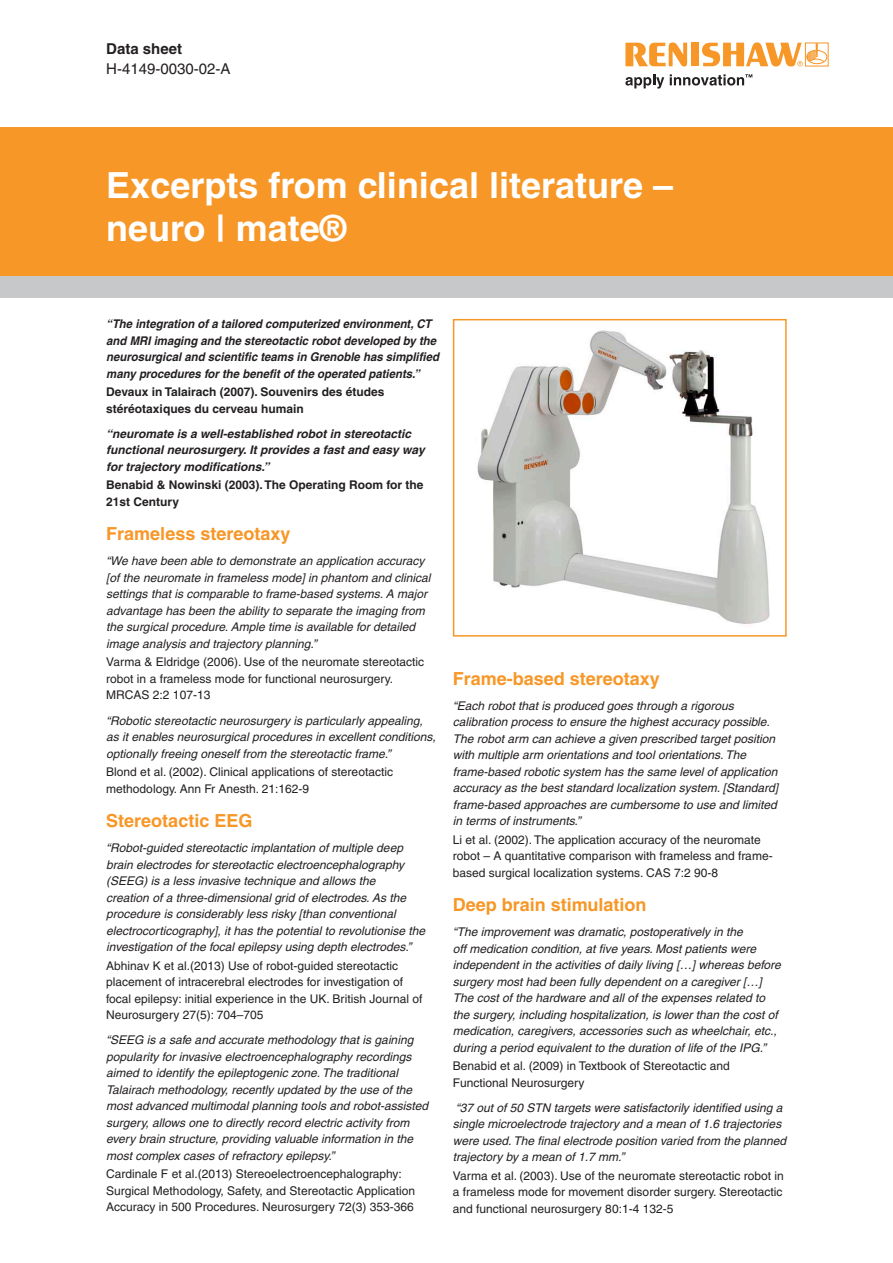
<style>
.page{position:relative;width:893px;height:1263px;background:#fff}
.page>*{position:absolute;margin:0;border:0;box-sizing:border-box;transform-origin:0 0}
.Headline{font:700 36px/42.8px "Helvetica";color:#fff}
.Heading_12pt_Orange{font:700 18px "Helvetica";color:#f79727}
.Heading_10pt{font:15px "Helvetica";color:#231f20}
.Heading_10pt-2{font:700 15px "Helvetica";color:#231f20}
.Body_Text_8pt{font:italic 12px/16.5px "Helvetica";color:#231f20}
.Body_Text_8pt-2{font:12px/16.5px "Helvetica";color:#231f20}
.Body_Text_8pt-3{font:italic 700 12px/16.5px "Helvetica";color:#231f20;scale:.95 1}
.Body_Text_8pt-4{font:700 12px/16.5px "Helvetica";color:#231f20}
.Body_Text_8pt-5{font:italic 700 12px/16.5px "Helvetica";color:#231f20}
</style>
<div class="page">
<svg style="left:626px;top:43px;width:61px;height:24px"></svg>
<div style="left:691px;top:43px;width:8px;height:23px;background:#f79727"></div>
<svg style="left:626px;top:74px;width:38px;height:15px"></svg>
<div style="left:806px;top:50px;width:21px;height:14px;border:1px solid #f79727;border-radius:50%"></div>
<svg style="left:702px;top:43px;width:122px;height:24px"></svg>
<svg style="left:670px;top:74px;width:82px;height:12px"></svg>
<div style="left:453px;top:319px;width:334px;height:318px;border:2px solid #f79727"></div>
<div style="left:0;top:128px;width:893px;height:148px;background:#f79727"></div>
<div style="left:0;top:276px;width:893px;height:22px;background:#c7c8ca"></div>
<img style="left:477px;top:330px;width:293px;height:294px">
<p class="Heading_10pt-2" style="left:106px;top:40px;width:77px">Data sheet</p>
<p class="Heading_10pt" style="left:106px;top:60px;width:126px">H-4149-0030-02-A</p>
<p class="Headline" style="left:106px;top:163px;width:568px">Excerpts from clinical literature – neuro | mate®</p>
<p class="Body_Text_8pt-3" style="left:106px;top:316px;width:352px">“The integration of a tailored computerized environment, CT and MRI imaging and the stereotactic robot developed by the neurosurgical and scientific teams in Grenoble has simplified many procedures for the benefit of the operated patients.”</p>
<p class="Body_Text_8pt-4" style="left:106px;top:384px;width:280px">Devaux in Talairach (2007). Souvenirs des études stéréotaxiques du cerveau humain</p>
<p class="Body_Text_8pt-5" style="left:106px;top:425px;width:320px">“neuromate is a well-established robot in stereotactic functional neurosurgery. It provides a fast and easy way for trajectory modifications.”</p>
<p class="Body_Text_8pt-4" style="left:106px;top:477px;width:319px">Benabid &amp; Nowinski (2003). The Operating Room for the<br>21st Century</p>
<p class="Heading_12pt_Orange" style="left:106px;top:523px;width:186px">Frameless stereotaxy</p>
<p class="Body_Text_8pt" style="left:106px;top:553px;width:326px">“We have been able to demonstrate an application accuracy [of the neuromate in frameless mode] in phantom and clinical settings that is comparable to frame-based systems. A major advantage has been the ability to separate the imaging from the surgical procedure. Ample time is available for detailed image analysis and trajectory planning.”</p>
<p class="Body_Text_8pt-2" style="left:106px;top:654px;width:319px">Varma &amp; Eldridge (2006). Use of the neuromate stereotactic robot in a frameless mode for functional neurosurgery.<br>MRCAS 2:2 107-13</p>
<p class="Body_Text_8pt" style="left:106px;top:712px;width:331px">“Robotic stereotactic neurosurgery is particularly appealing, as it enables neurosurgical procedures in excellent conditions, optionally freeing oneself from the stereotactic frame.”</p>
<p class="Body_Text_8pt-2" style="left:106px;top:764px;width:288px">Blond et al. (2002). Clinical applications of stereotactic methodology. Ann Fr Anesth. 21:162-9</p>
<p class="Heading_12pt_Orange" style="left:106px;top:810px;width:148px">Stereotactic EEG</p>
<p class="Body_Text_8pt" style="left:106px;top:839px;width:320px">“Robot-guided stereotactic implantation of multiple deep brain electrodes for stereotactic electroencephalography (SEEG) is a less invasive technique and allows the<br>creation of a three-dimensional grid of electrodes. As the procedure is considerably less risky [than conventional electrocorticography], it has the potential to revolutionise the investigation of the focal epilepsy using depth electrodes.”</p>
<p class="Body_Text_8pt-2" style="left:106px;top:957px;width:318px">Abhinav K et al.(2013) Use of robot-guided stereotactic placement of intracerebral electrodes for investigation of focal epilepsy: initial experience in the UK. British Journal of Neurosurgery 27(5): 704–705</p>
<p class="Body_Text_8pt" style="left:106px;top:1032px;width:323px">“SEEG is a safe and accurate methodology that is gaining popularity for invasive electroencephalography recordings aimed to identify the epileptogenic zone. The traditional Talairach methodology, recently updated by the use of the most advanced multimodal planning tools and robot-assisted surgery, allows one to directly record electric activity from every brain structure, providing valuable information in the most complex cases of refractory epilepsy.”</p>
<p class="Body_Text_8pt-2" style="left:106px;top:1166px;width:310px">Cardinale F et al.(2013) Stereoelectroencephalography:<br>Surgical Methodology, Safety, and Stereotactic Application<br>Accuracy in 500 Procedures. Neurosurgery 72(3) 353-366</p>
<p class="Heading_12pt_Orange" style="left:453px;top:667px;width:209px">Frame-based stereotaxy</p>
<p class="Body_Text_8pt" style="left:453px;top:697px;width:327px">“Each robot that is produced goes through a rigorous calibration process to ensure the highest accuracy possible.<br>The robot arm can achieve a given prescribed target position with multiple arm orientations and tool orientations. The frame-based robotic system has the same level of application accuracy as the best standard localization system. [Standard] frame-based approaches are cumbersome to use and limited in terms of instruments.”</p>
<p class="Body_Text_8pt-2" style="left:453px;top:831px;width:321px">Li et al. (2002). The application accuracy of the neuromate robot – A quantitative comparison with frameless and frame&shy;based surgical localization systems. CAS 7:2 90-8</p>
<p class="Heading_12pt_Orange" style="left:453px;top:894px;width:195px">Deep brain stimulation</p>
<p class="Body_Text_8pt" style="left:453px;top:923px;width:329px">“The improvement was dramatic, postoperatively in the<br>off medication condition, at five years. Most patients were independent in the activities of daily living […] whereas before surgery most had been fully dependent on a caregiver […] The cost of the hardware and all of the expenses related to the surgery, including hospitalization, is lower than the cost of medication, caregivers, accessories such as wheelchair, etc., during a period equivalent to the duration of life of the IPG.”</p>
<p class="Body_Text_8pt-2" style="left:453px;top:1058px;width:279px">Benabid et al. (2009) in Textbook of Stereotactic and<br>Functional Neurosurgery</p>
<p class="Body_Text_8pt" style="left:453px;top:1099px;width:335px">“37 out of 50 STN targets were satisfactorily identified using a single microelectrode trajectory and a mean of 1.6 trajectories were used. The final electrode position varied from the planned trajectory by a mean of 1.7 mm.”</p>
<p class="Body_Text_8pt-2" style="left:453px;top:1167px;width:332px;text-align:justify">Varma et al. (2003). Use of the neuromate stereotactic robot in a frameless mode for movement disorder surgery. Stereotactic and functional neurosurgery 80:1-4 132-5</p>
</div>
